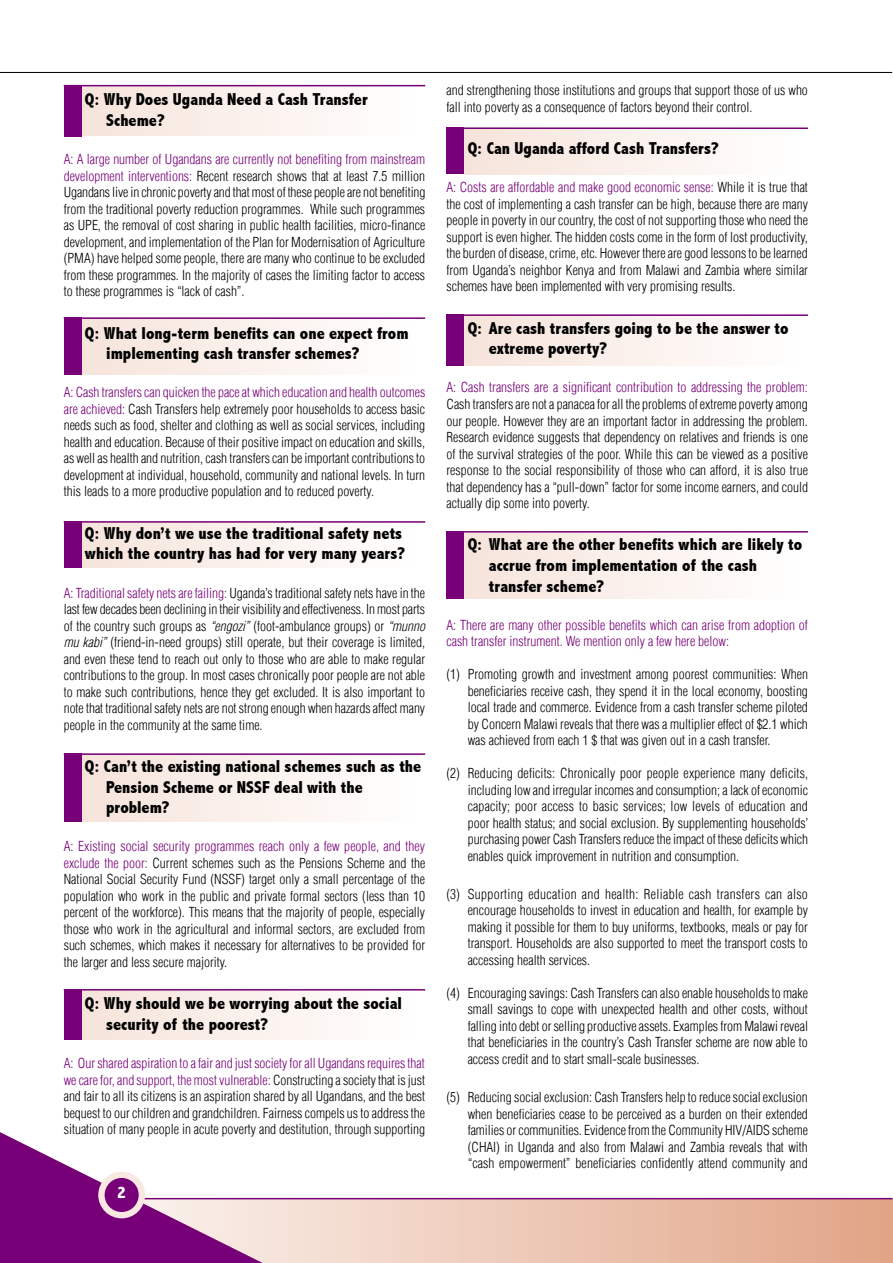
<style>
.page{position:relative;width:893px;height:1263px;background:#fff}
.page>*{position:absolute;margin:0;border:0;box-sizing:border-box;transform-origin:0 0}
.qtns{font:800 condensed 17.25px/20.7px "Abadi";color:#000}
.qtns-2{font:800 condensed 17.25px "Abadi";color:#fff}
.BD_TXT{font:13.5px/16.5px "Switzerland Cond Light Plain";color:#000;text-align:justify}
.BD_TXT-2{font:13.5px/16.5px "Switzerland Cond Light Plain";color:#770078}
.s1{color:#770078}
.s2{font-family:"Switzerland Cond";font-weight:300;font-style:italic}
</style>
<div class="page">
<div style="left:446px;top:531px;width:18px;height:68px;background:#770078"></div>
<hr style="left:446px;top:531px;width:362px;height:2px;background:#770078">
<img style="left:82px;top:990px;width:343px;height:50px">
<div style="left:64px;top:989px;width:18px;height:51px;background:#770078"></div>
<hr style="left:64px;top:989px;width:361px;height:1px;background:#770078">
<div style="left:446px;top:314px;width:18px;height:52px;background:#770078"></div>
<hr style="left:446px;top:314px;width:362px;height:2px;background:#770078">
<div style="left:446px;top:128px;width:18px;height:46px;background:#770078"></div>
<hr style="left:446px;top:128px;width:362px;height:1px;background:#770078">
<img style="left:265px;top:1199px;width:628px;height:64px">
<svg style="left:0;top:1132px;width:265px;height:131px"></svg>
<hr style="left:140px;top:1198px;width:752px;height:1px;background:#770078">
<div style="left:98px;top:1171px;width:47px;height:47px;background:#f8e8e1;border-radius:50%"></div>
<div style="left:105px;top:1179px;width:33px;height:32px;background:#770078;border-radius:50%"></div>
<div style="left:105px;top:1178px;width:34px;height:34px;border:2px solid #770078;border-radius:50%"></div>
<div style="left:64px;top:753px;width:18px;height:69px;background:#770078"></div>
<hr style="left:64px;top:753px;width:361px;height:2px;background:#770078">
<div style="left:64px;top:521px;width:18px;height:47px;background:#770078"></div>
<hr style="left:64px;top:521px;width:361px;height:2px;background:#770078">
<div style="left:64px;top:317px;width:18px;height:58px;background:#770078"></div>
<hr style="left:64px;top:317px;width:361px;height:2px;background:#770078">
<div style="left:64px;top:85px;width:18px;height:51px;background:#770078"></div>
<hr style="left:64px;top:85px;width:361px;height:1px;background:#770078">
<hr style="left:0;top:72px;width:892px;height:1px;background:#000">
<p class="qtns" style="left:106px;top:89px;width:263px;text-indent:-21px">Q: Why Does Uganda Need a Cash Transfer<br>Scheme?</p>
<p class="BD_TXT" style="left:64px;top:151px;width:363px"><span class="s1">A: A large number of Ugandans are currently not benefiting from mainstream development interventions:</span> Recent research shows that at least 7.5 million Ugandans live in chronic poverty and that most of these people are not benefiting from the traditional poverty reduction programmes. While such programmes as UPE, the removal of cost sharing in public health facilities, micro-finance development, and implementation of the Plan for Modernisation of Agriculture (PMA) have helped some people, there are many who continue to be excluded from these programmes. In the majority of cases the limiting factor to access to these programmes is “lack of cash”.</p>
<p class="qtns" style="left:106px;top:322px;width:304px;text-indent:-21px">Q: What long-term benefits can one expect from implementing cash transfer schemes?</p>
<p class="BD_TXT" style="left:64px;top:384px;width:363px"><span class="s1">A: Cash transfers can quicken the pace at which education and health outcomes are achieved:</span> Cash Transfers help extremely poor households to access basic needs such as food, shelter and clothing as well as social services, including health and education. Because of their positive impact on education and skills, as well as health and nutrition, cash transfers can be important contributions to development at individual, household, community and national levels. In turn this leads to a more productive population and to reduced poverty.</p>
<p class="qtns" style="left:85px;top:523px;width:322px">Q: Why don’t we use the traditional safety nets which the country has had for very many years?</p>
<p class="BD_TXT" style="left:64px;top:584px;width:363px"><span class="s1">A: Traditional safety nets are failing:</span> Uganda’s traditional safety nets have in the last few decades been declining in their visibility and effectiveness. In most parts of the country such groups as <span class="s2">“engozi”</span> (foot-ambulance groups) or <span class="s2">“munno mu kabi”</span> (friend-in-need groups) still operate, but their coverage is limited, and even these tend to reach out only to those who are able to make regular contributions to the group. In most cases chronically poor people are not able to make such contributions, hence they get excluded. It is also important to note that traditional safety nets are not strong enough when hazards affect many people in the community at the same time.</p>
<p class="qtns" style="left:106px;top:756px;width:317px;text-indent:-21px">Q: Can’t the existing national schemes such as the<br>Pension Scheme or NSSF deal with the problem?</p>
<p class="BD_TXT" style="left:64px;top:838px;width:363px"><span class="s1">A: Existing social security programmes reach only a few people, and they exclude the poor:</span> Current schemes such as the Pensions Scheme and the National Social Security Fund (NSSF) target only a small percentage of the population who work in the public and private formal sectors (less than 10 percent of the workforce). This means that the majority of people, especially those who work in the agricultural and informal sectors, are excluded from such schemes, which makes it necessary for alternatives to be provided for the larger and less secure majority.</p>
<p class="qtns" style="left:106px;top:993px;width:297px;text-indent:-21px">Q: Why should we be worrying about the social security of the poorest?</p>
<p class="BD_TXT" style="left:64px;top:1055px;width:363px"><span class="s1">A: Our shared aspiration to a fair and just society for all Ugandans requires that we care for, and support, the most vulnerable:</span> Constructing a society that is just and fair to all its citizens is an aspiration shared by all Ugandans, and the best bequest to our children and grandchildren. Fairness compels us to address the situation of many people in acute poverty and destitution, through supporting</p>
<p class="qtns-2" style="left:117px;top:1183px;width:10px">2</p>
<p class="BD_TXT" style="left:446px;top:82px;width:363px">and strengthening those institutions and groups that support those of us who fall into poverty as a consequence of factors beyond their control.</p>
<p class="qtns" style="left:468px;top:138px;width:253px">Q: Can Uganda afford Cash Transfers?</p>
<p class="BD_TXT" style="left:446px;top:179px;width:363px"><span class="s1">A: Costs are affordable and make good economic sense:</span> While it is true that the cost of implementing a cash transfer can be high, because there are many people in poverty in our country, the cost of not supporting those who need the support is even higher. The hidden costs come in the form of lost productivity, the burden of disease, crime, etc. However there are good lessons to be learned from Uganda’s neighbor Kenya and from Malawi and Zambia where similar schemes have been implemented with very promising results.</p>
<p class="qtns" style="left:489px;top:318px;width:301px;text-indent:-21px">Q: Are cash transfers going to be the answer to extreme poverty?</p>
<p class="BD_TXT" style="left:446px;top:379px;width:363px"><span class="s1">A: Cash transfers are a significant contribution to addressing the problem:<br></span>Cash transfers are not a panacea for all the problems of extreme poverty among our people. However they are an important factor in addressing the problem.<br>Research evidence suggests that dependency on relatives and friends is one of the survival strategies of the poor. While this can be viewed as a positive response to the social responsibility of those who can afford, it is also true that dependency has a “pull-down” factor for some income earners, and could actually dip some into poverty.</p>
<p class="qtns" style="left:489px;top:534px;width:315px;text-indent:-21px">Q: What are the other benefits which are likely to accrue from implementation of the cash transfer scheme?</p>
<p class="BD_TXT-2" style="left:446px;top:616px;width:363px">A: There are many other possible benefits which can arise from adoption of cash transfer instrument. We mention only a few here below:</p>
<p class="BD_TXT" style="left:468px;top:666px;width:342px;text-indent:-21px">(1) Promoting growth and investment among poorest communities: When beneficiaries receive cash, they spend it in the local economy, boosting local trade and commerce. Evidence from a cash transfer scheme piloted by Concern Malawi reveals that there was a multiplier effect of $2.1 which was achieved from each 1 $ that was given out in a cash transfer.</p>
<p class="BD_TXT" style="left:468px;top:765px;width:342px;text-indent:-21px">(2) Reducing deficits: Chronically poor people experience many deficits, including low and irregular incomes and consumption; a lack of economic capacity; poor access to basic services; low levels of education and poor health status; and social exclusion. By supplementing households’ purchasing power Cash Transfers reduce the impact of these deficits which enables quick improvement in nutrition and consumption.</p>
<p class="BD_TXT" style="left:468px;top:886px;width:342px;text-indent:-21px">(3) Supporting education and health: Reliable cash transfers can also encourage households to invest in education and health, for example by making it possible for them to buy uniforms, textbooks, meals or pay for transport. Households are also supported to meet the transport costs to accessing health services.</p>
<p class="BD_TXT" style="left:468px;top:985px;width:342px;text-indent:-21px">(4) Encouraging savings: Cash Transfers can also enable households to make small savings to cope with unexpected health and other costs, without falling into debt or selling productive assets. Examples from Malawi reveal that beneficiaries in the country’s Cash Transfer scheme are now able to access credit and to start small-scale businesses.</p>
<p class="BD_TXT" style="left:468px;top:1089px;width:342px;text-indent:-21px">(5) Reducing social exclusion: Cash Transfers help to reduce social exclusion when beneficiaries cease to be perceived as a burden on their extended families or communities. Evidence from the Community HIV/AIDS scheme (CHAI) in Uganda and also from Malawi and Zambia reveals that with “cash empowerment” beneficiaries confidently attend community and</p>
</div>
